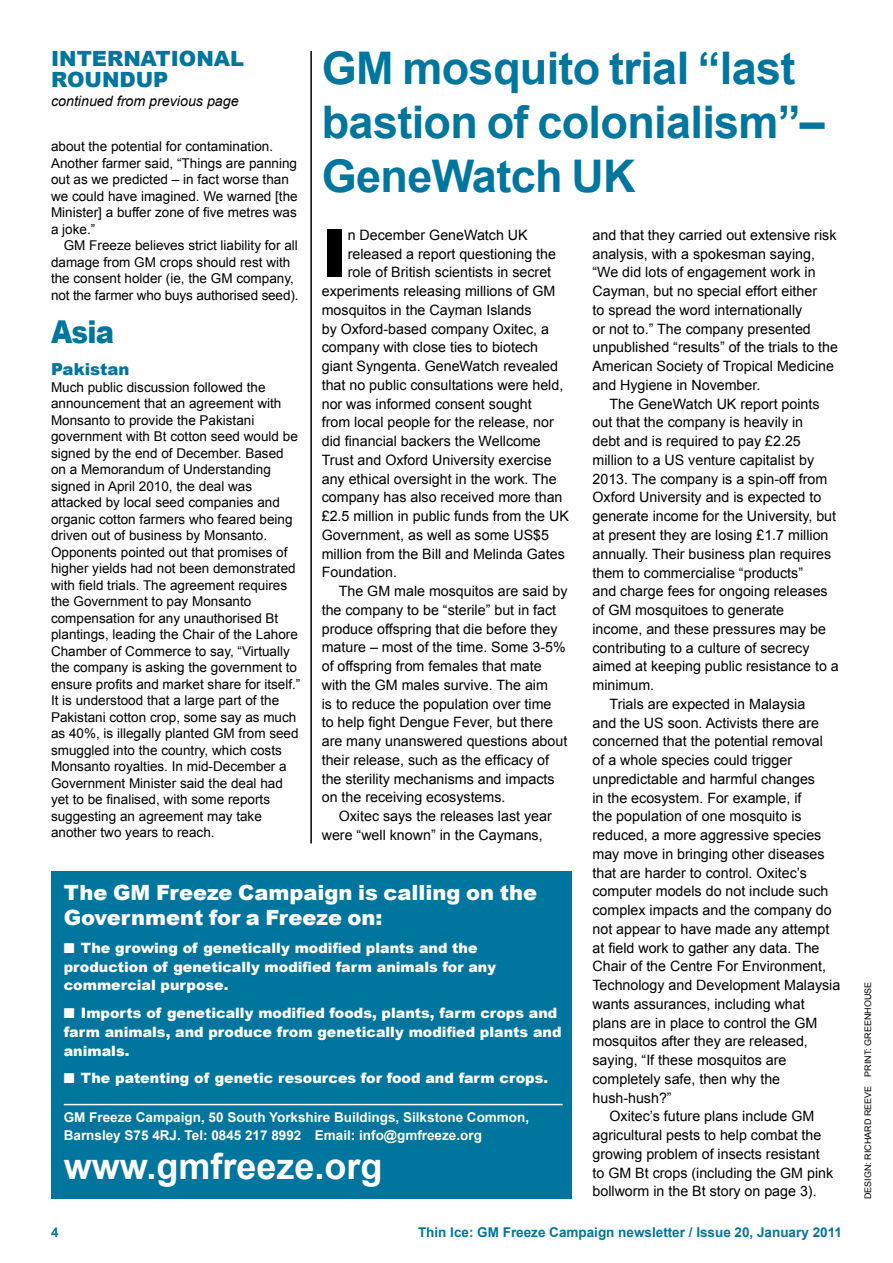
<style>
.page{position:relative;width:893px;height:1263px;background:#fff}
.page>*{position:absolute;margin:0;border:0;box-sizing:border-box;transform-origin:0 0}
.t1{font:900 66.6px "Arial";color:#000}
.t2{font:700 45px/54px "Arial";letter-spacing:-.015em;color:#00769f}
.t3{font:700 36px "Arial";color:#fff}
.t4{font:900 31.5px "Arial";color:#00769f;scale:.87 1}
.t5{font:900 21px/25.5px "Arial";color:#fff}
.t6{font:900 21px/21px "Arial";color:#00769f}
.t7{font:900 16.5px "Arial";color:#00769f}
.t8{font:14.25px/18.8px "Arial";color:#000}
.t9{font:900 14.25px/18.8px "Arial";color:#fff}
.t10{font:italic 14.25px "Arial";color:#000}
.t11{font:13.5px/16.5px "Arial";color:#000}
.t12{font:700 13.5px/18px "Arial";color:#fff}
.t13{font:700 13.5px "Arial";color:#00769f}
.t14{font:9px "Arial";color:#000}
</style>
<div class="page">
<div style="left:51px;top:872px;width:520px;height:327px;background:#00769f"></div>
<hr style="left:64px;top:1104px;width:499px;height:1px;background:#fff">
<hr style="left:310px;top:51px;width:2px;height:792px;background:#000">
<h3 class="t6" style="left:51px;top:48px;width:194px">INTERNATIONAL<br>ROUNDUP</h3>
<p class="t10" style="left:51px;top:92px;width:189px">continued from previous page</p>
<h2 class="t2" style="left:322px;top:43px;width:505px">GM mosquito trial “last bastion of colonialism”–<br>GeneWatch UK</h2>
<p class="t11" style="left:51px;top:139px;width:248px">about the potential for contamination.<br>Another farmer said, “Things are panning out as we predicted – in fact worse than we could have imagined. We warned [the Minister] a buffer zone of five metres was a joke.”</p>
<p class="t11" style="left:51px;top:238px;width:249px;text-indent:13px">GM Freeze believes strict liability for all damage from GM crops should rest with the consent holder (ie, the GM company, not the farmer who buys authorised seed).</p>
<h3 class="t4" style="left:51px;top:315px;width:74px">Asia</h3>
<p class="t7" style="left:51px;top:360px;width:80px">Pakistan</p>
<p class="t11" style="left:51px;top:379px;width:251px">Much public discussion followed the announcement that an agreement with Monsanto to provide the Pakistani government with Bt cotton seed would be signed by the end of December. Based on a Memorandum of Understanding signed in April 2010, the deal was attacked by local seed companies and organic cotton farmers who feared being driven out of business by Monsanto.<br>Opponents pointed out that promises of higher yields had not been demonstrated with field trials. The agreement requires the Government to pay Monsanto compensation for any unauthorised Bt plantings, leading the Chair of the Lahore Chamber of Commerce to say, “Virtually the company is asking the government to ensure profits and market share for itself.” It is understood that a large part of the Pakistani cotton crop, some say as much as 40%, is illegally planted GM from seed smuggled into the country, which costs Monsanto royalties. In mid-December a Government Minister said the deal had yet to be finalised, with some reports suggesting an agreement may take another two years to reach.</p>
<h1 class="t1" style="left:322px;top:216px;width:27px">I</h1>
<p class="t8" style="left:348px;top:226px;width:182px">n December GeneWatch UK</p>
<p class="t8" style="left:592px;top:226px;width:247px">and that they carried out extensive risk analysis, with a spokesman saying, “We did lots of engagement work in Cayman, but no special effort either<br>to spread the word internationally<br>or not to.” The company presented unpublished “results” of the trials to the American Society of Tropical Medicine and Hygiene in November.</p>
<p class="t8" style="left:609px;top:394px;width:212px">The GeneWatch UK report points</p>
<p class="t8" style="left:592px;top:413px;width:212px">out that the company is heavily in</p>
<p class="t8" style="left:592px;top:432px;width:210px">debt and is required to pay £2.25</p>
<p class="t8" style="left:592px;top:451px;width:223px">million to a US venture capitalist by</p>
<p class="t8" style="left:592px;top:469px;width:236px">2013. The company is a spin-off from</p>
<p class="t8" style="left:592px;top:488px;width:230px">Oxford University and is expected to</p>
<p class="t8" style="left:592px;top:507px;width:245px">generate income for the University, but</p>
<p class="t8" style="left:592px;top:526px;width:238px">at present they are losing £1.7 million</p>
<p class="t8" style="left:592px;top:544px;width:240px">annually. Their business plan requires</p>
<p class="t8" style="left:592px;top:563px;width:212px">them to commercialise “products”</p>
<p class="t8" style="left:592px;top:582px;width:237px">and charge fees for ongoing releases</p>
<p class="t8" style="left:592px;top:601px;width:193px">of GM mosquitoes to generate</p>
<p class="t8" style="left:592px;top:619px;width:235px">income, and these pressures may be</p>
<p class="t8" style="left:592px;top:638px;width:219px">contributing to a culture of secrecy</p>
<p class="t8" style="left:592px;top:657px;width:248px">aimed at keeping public resistance to a</p>
<p class="t8" style="left:592px;top:676px;width:63px">minimum.</p>
<p class="t8" style="left:609px;top:694px;width:197px">Trials are expected in Malaysia</p>
<p class="t8" style="left:592px;top:713px;width:228px">and the US soon. Activists there are</p>
<p class="t8" style="left:592px;top:732px;width:232px">concerned that the potential removal</p>
<p class="t8" style="left:592px;top:751px;width:201px">of a whole species could trigger</p>
<p class="t8" style="left:592px;top:769px;width:224px">unpredictable and harmful changes</p>
<p class="t8" style="left:592px;top:788px;width:211px">in the ecosystem. For example, if</p>
<p class="t8" style="left:592px;top:807px;width:211px">the population of one mosquito is</p>
<p class="t8" style="left:592px;top:826px;width:230px">reduced, a more aggressive species</p>
<p class="t8" style="left:592px;top:845px;width:234px">may move in bringing other diseases</p>
<p class="t8" style="left:592px;top:863px;width:216px">that are harder to control. Oxitec’s</p>
<p class="t8" style="left:592px;top:882px;width:238px">computer models do not include such</p>
<p class="t8" style="left:592px;top:901px;width:241px">complex impacts and the company do</p>
<p class="t8" style="left:592px;top:920px;width:238px">not appear to have made any attempt</p>
<p class="t8" style="left:592px;top:938px;width:229px">at field work to gather any data. The</p>
<p class="t8" style="left:592px;top:957px;width:235px">Chair of the Centre For Environment,</p>
<p class="t8" style="left:592px;top:976px;width:249px">Technology and Development Malaysia</p>
<p class="t8" style="left:592px;top:995px;width:214px">wants assurances, including what</p>
<p class="t8" style="left:592px;top:1013px;width:226px">plans are in place to control the GM</p>
<p class="t8" style="left:592px;top:1032px;width:217px">mosquitos after they are released,</p>
<p class="t8" style="left:592px;top:1051px;width:196px">saying, “If these mosquitos are</p>
<p class="t8" style="left:592px;top:1070px;width:189px">completely safe, then why the</p>
<p class="t8" style="left:592px;top:1088px;width:81px">hush-hush?”</p>
<p class="t8" style="left:609px;top:1107px;width:206px">Oxitec’s future plans include GM</p>
<p class="t8" style="left:592px;top:1126px;width:230px">agricultural pests to help combat the</p>
<p class="t8" style="left:592px;top:1145px;width:229px">growing problem of insects resistant</p>
<p class="t8" style="left:592px;top:1163px;width:242px">to GM Bt crops (including the GM pink</p>
<p class="t8" style="left:592px;top:1182px;width:226px">bollworm in the Bt story on page 3).</p>
<p class="t8" style="left:348px;top:244px;width:210px">released a report questioning the</p>
<p class="t8" style="left:348px;top:263px;width:205px">role of British scientists in secret</p>
<p class="t8" style="left:322px;top:282px;width:235px">experiments releasing millions of GM</p>
<p class="t8" style="left:322px;top:301px;width:211px">mosquitos in the Cayman Islands</p>
<p class="t8" style="left:322px;top:319px;width:229px">by Oxford-based company Oxitec, a</p>
<p class="t8" style="left:322px;top:338px;width:218px">company with close ties to biotech</p>
<p class="t8" style="left:322px;top:357px;width:238px">giant Syngenta. GeneWatch revealed</p>
<p class="t8" style="left:322px;top:376px;width:243px">that no public consultations were held,</p>
<p class="t8" style="left:322px;top:394px;width:211px">nor was informed consent sought</p>
<p class="t8" style="left:322px;top:413px;width:234px">from local people for the release, nor</p>
<p class="t8" style="left:322px;top:432px;width:221px">did financial backers the Wellcome</p>
<p class="t8" style="left:322px;top:451px;width:231px">Trust and Oxford University exercise</p>
<p class="t8" style="left:322px;top:469px;width:236px">any ethical oversight in the work. The</p>
<p class="t8" style="left:322px;top:488px;width:242px">company has also received more than</p>
<p class="t8" style="left:322px;top:507px;width:249px">£2.5 million in public funds from the UK</p>
<p class="t8" style="left:322px;top:526px;width:229px">Government, as well as some US$5</p>
<p class="t8" style="left:322px;top:544px;width:245px">million from the Bill and Melinda Gates</p>
<p class="t8" style="left:322px;top:563px;width:77px">Foundation.</p>
<p class="t8" style="left:339px;top:582px;width:230px">The GM male mosquitos are said by</p>
<p class="t8" style="left:322px;top:601px;width:236px">the company to be “sterile” but in fact</p>
<p class="t8" style="left:322px;top:619px;width:237px">produce offspring that die before they</p>
<p class="t8" style="left:322px;top:638px;width:245px">mature – most of the time. Some 3-5%</p>
<p class="t8" style="left:322px;top:657px;width:221px">of offspring from females that mate</p>
<p class="t8" style="left:322px;top:676px;width:228px">with the GM males survive. The aim</p>
<p class="t8" style="left:322px;top:694px;width:231px">is to reduce the population over time</p>
<p class="t8" style="left:322px;top:713px;width:233px">to help fight Dengue Fever, but there</p>
<p class="t8" style="left:322px;top:732px;width:247px">are many unanswered questions about</p>
<p class="t8" style="left:322px;top:751px;width:229px">their release, such as the efficacy of</p>
<p class="t8" style="left:322px;top:769px;width:234px">the sterility mechanisms and impacts</p>
<p class="t8" style="left:322px;top:788px;width:185px">on the receiving ecosystems.</p>
<p class="t8" style="left:339px;top:807px;width:215px">Oxitec says the releases last year</p>
<p class="t8" style="left:322px;top:826px;width:222px">were “well known” in the Caymans,</p>
<h3 class="t5" style="left:64px;top:879px;width:475px">The GM Freeze Campaign is calling on the<br>Government for a Freeze on:</h3>
<p class="t9" style="left:64px;top:938px;width:434px">■ The growing of genetically modified plants and the production of genetically modified farm animals for any commercial purpose.</p>
<p class="t9" style="left:64px;top:1004px;width:499px">■ Imports of genetically modified foods, plants, farm crops and farm animals, and produce from genetically modified plants and animals.</p>
<p class="t9" style="left:64px;top:1069px;width:486px">■ The patenting of genetic resources for food and farm crops.</p>
<p class="t12" style="left:64px;top:1109px;width:467px">GM Freeze Campaign, 50 South Yorkshire Buildings, Silkstone Common,<br>Barnsley S75 4RJ. Tel: 0845 217 8992 Email: info@gmfreeze.org</p>
<h3 class="t3" style="left:64px;top:1143px;width:320px">www.gmfreeze.org</h3>
<p class="t13" style="left:51px;top:1224px;width:9px">4</p>
<p class="t13" style="left:418px;top:1224px;width:425px">Thin Ice: GM Freeze Campaign newsletter / Issue 20, January 2011</p>
<p class="t14" style="left:862px;top:1199px;width:219px;rotate:-90deg">DESIGN: RICHARD REEVE PRINT: GREENHOUSE</p>
</div>
